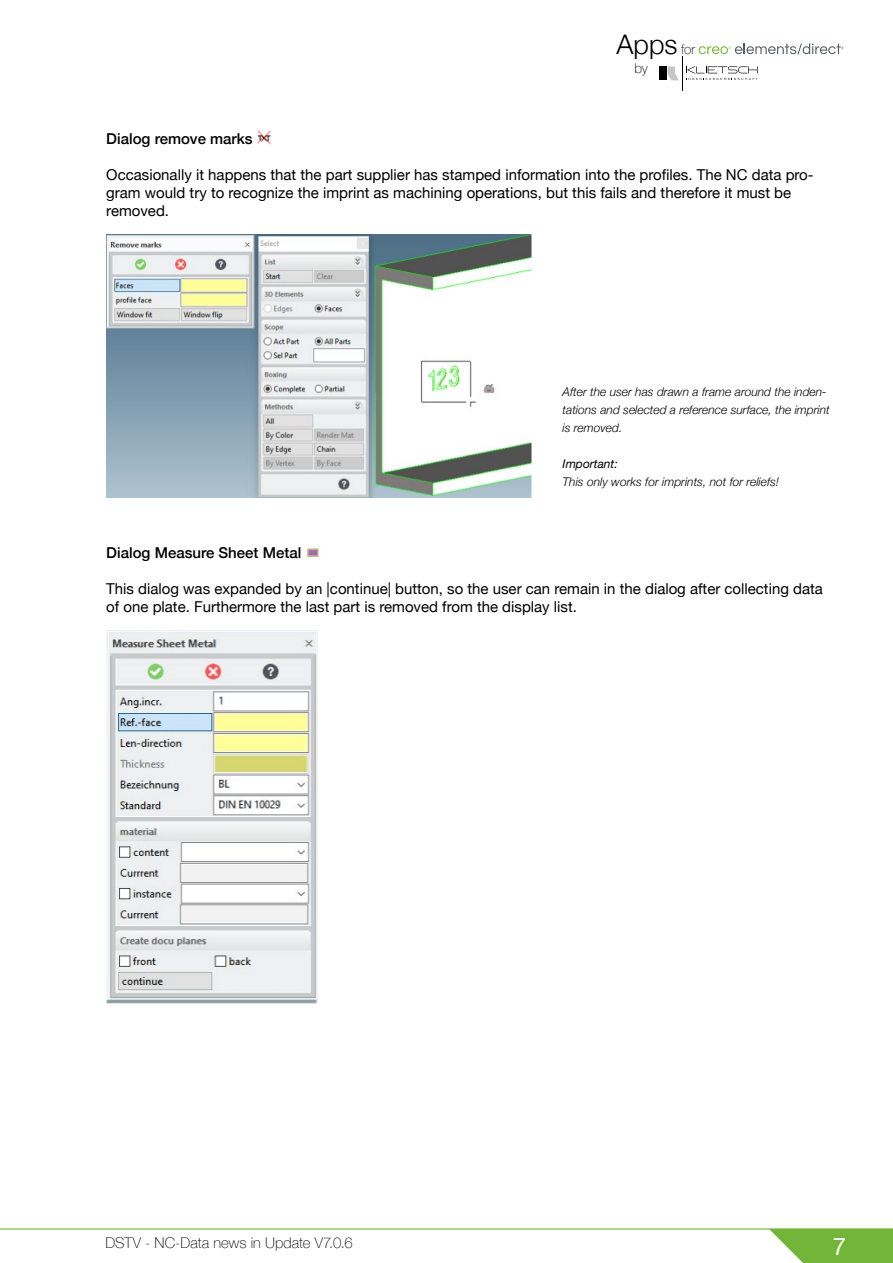
<style>
.page{position:relative;width:893px;height:1263px;background:#fff}
.page>*{position:absolute;margin:0;border:0;box-sizing:border-box;transform-origin:0 0}
.t1{font:300 27px "Helvetica Neue";color:#000}
.t2{font:24px "Helvetica Neue";color:#fff}
.t3{font:15px/18px "Helvetica Neue";color:#000}
.t4{font:500 15px "Helvetica Neue";color:#000}
.t5{font:100 14.85px "Helvetica Neue";letter-spacing:.005em;color:#000}
.t6{font:100 13.5px "Helvetica Neue";color:#000}
.t7{font:italic 300 12px/18px "Helvetica Neue";color:#000}
.t8{font:italic 12px "Helvetica Neue";color:#000}
</style>
<div class="page">
<div style="left:660px;top:66px;width:7px;height:14px;background:#000"></div>
<svg style="left:668px;top:66px;width:11px;height:14px"></svg>
<hr style="left:682px;top:56px;width:1px;height:35px;background:#000">
<svg style="left:686px;top:66px;width:72px;height:14px"></svg>
<svg style="left:699px;top:43px;width:145px;height:11px"></svg>
<svg style="left:769px;top:1229px;width:124px;height:34px;background:#86bf53"></svg>
<hr style="left:0;top:1228px;width:893px;height:1px;background:#73b538">
<img style="left:257px;top:130px;width:14px;height:15px">
<img style="left:307px;top:548px;width:12px;height:9px">
<img style="left:106px;top:630px;width:211px;height:373px">
<img style="left:106px;top:234px;width:425px;height:263px">
<h1 class="t1" style="left:617px;top:22px;width:62px">Apps</h1>
<p class="t6" style="left:634px;top:58px;width:15px">by</p>
<p class="t6" style="left:681px;top:39px;width:16px">for</p>
<p class="t4" style="left:106px;top:127px;width:148px">Dialog remove marks</p>
<p class="t3" style="left:106px;top:167px;width:709px">Occasionally it happens that the part supplier has stamped information into the profiles. The NC data pro&shy;gram would try to recognize the imprint as machining operations, but this fails and therefore it must be removed.</p>
<p class="t7" style="left:563px;top:382px;width:269px">After the user has drawn a frame around the inden&shy;tations and selected a reference surface, the imprint is removed.</p>
<p class="t8" style="left:563px;top:455px;width:57px">Important:</p>
<p class="t7" style="left:563px;top:472px;width:218px">This only works for imprints, not for reliefs!</p>
<p class="t4" style="left:106px;top:541px;width:197px">Dialog Measure Sheet Metal</p>
<p class="t3" style="left:106px;top:581px;width:718px">This dialog was expanded by an |continue| button, so the user can remain in the dialog after collecting data of one plate. Furthermore the last part is removed from the display list.</p>
<p class="t5" style="left:105px;top:1232px;width:249px">DSTV - NC-Data news in Update V7.0.6</p>
<h2 class="t2" style="left:833px;top:1229px;width:15px">7</h2>
</div>
